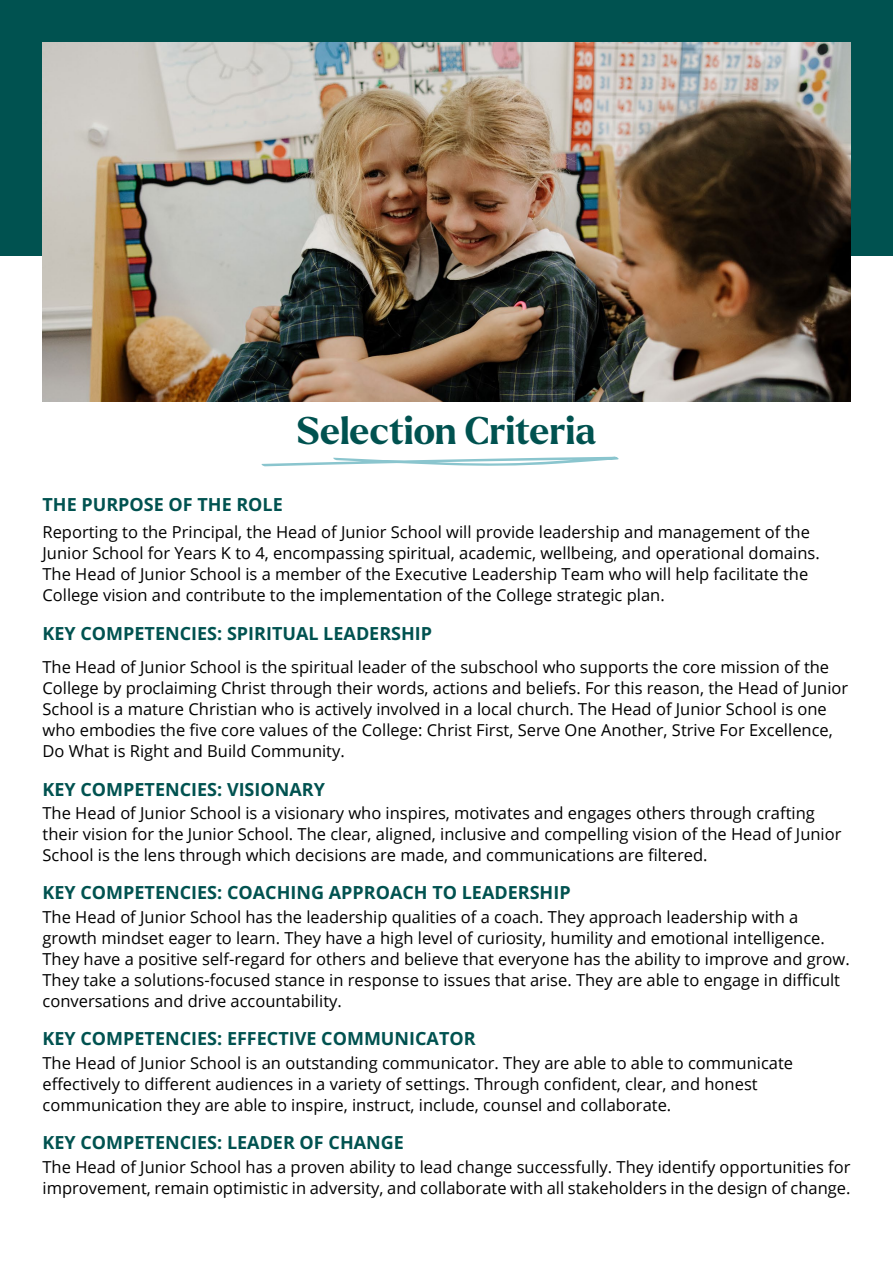
<style>
.page{position:relative;width:893px;height:1263px;background:#fff}
.page>*{position:absolute;margin:0;border:0;box-sizing:border-box;transform-origin:0 0}
.t1{font:700 37.5px "Larken";color:#005250}
.t2{font:700 18px "Open Sans";color:#005250}
.t3{font:16.5px/21px "Open Sans";color:#000}
</style>
<div class="page">
<div style="left:0;top:0;width:893px;height:255px;background:#005250"></div>
<img style="left:43px;top:43px;width:807px;height:359px">
<svg style="left:261px;top:457px;width:358px;height:9px"></svg>
<h1 class="t1" style="left:297px;top:406px;width:301px">Selection Criteria</h1>
<p class="t2" style="left:43px;top:492px;width:242px">THE PURPOSE OF THE ROLE</p>
<p class="t3" style="left:43px;top:521px;width:779px">Reporting to the Principal, the Head of Junior School will provide leadership and management of the Junior School for Years K to 4, encompassing spiritual, academic, wellbeing, and operational domains.<br>The Head of Junior School is a member of the Executive Leadership Team who will help facilitate the College vision and contribute to the implementation of the College strategic plan.</p>
<p class="t2" style="left:43px;top:621px;width:391px">KEY COMPETENCIES: SPIRITUAL LEADERSHIP</p>
<p class="t3" style="left:43px;top:656px;width:807px">The Head of Junior School is the spiritual leader of the subschool who supports the core mission of the College by proclaiming Christ through their words, actions and beliefs. For this reason, the Head of Junior School is a mature Christian who is actively involved in a local church. The Head of Junior School is one who embodies the five core values of the College: Christ First, Serve One Another, Strive For Excellence, Do What is Right and Build Community.</p>
<p class="t2" style="left:43px;top:777px;width:284px">KEY COMPETENCIES: VISIONARY</p>
<p class="t3" style="left:43px;top:802px;width:800px">The Head of Junior School is a visionary who inspires, motivates and engages others through crafting their vision for the Junior School. The clear, aligned, inclusive and compelling vision of the Head of Junior<br>School is the lens through which decisions are made, and communications are filtered.</p>
<p class="t2" style="left:43px;top:881px;width:530px">KEY COMPETENCIES: COACHING APPROACH TO LEADERSHIP</p>
<p class="t3" style="left:43px;top:906px;width:809px">The Head of Junior School has the leadership qualities of a coach. They approach leadership with a growth mindset eager to learn. They have a high level of curiosity, humility and emotional intelligence.<br>They have a positive self-regard for others and believe that everyone has the ability to improve and grow.<br>They take a solutions-focused stance in response to issues that arise. They are able to engage in difficult conversations and drive accountability.</p>
<p class="t2" style="left:43px;top:1026px;width:435px">KEY COMPETENCIES: EFFECTIVE COMMUNICATOR</p>
<p class="t3" style="left:43px;top:1052px;width:752px">The Head of Junior School is an outstanding communicator. They are able to able to communicate effectively to different audiences in a variety of settings. Through confident, clear, and honest communication they are able to inspire, instruct, include, counsel and collaborate.</p>
<p class="t2" style="left:43px;top:1130px;width:363px">KEY COMPETENCIES: LEADER OF CHANGE</p>
<p class="t3" style="left:43px;top:1155px;width:809px">The Head of Junior School has a proven ability to lead change successfully. They identify opportunities for improvement, remain optimistic in adversity, and collaborate with all stakeholders in the design of change.</p>
</div>
